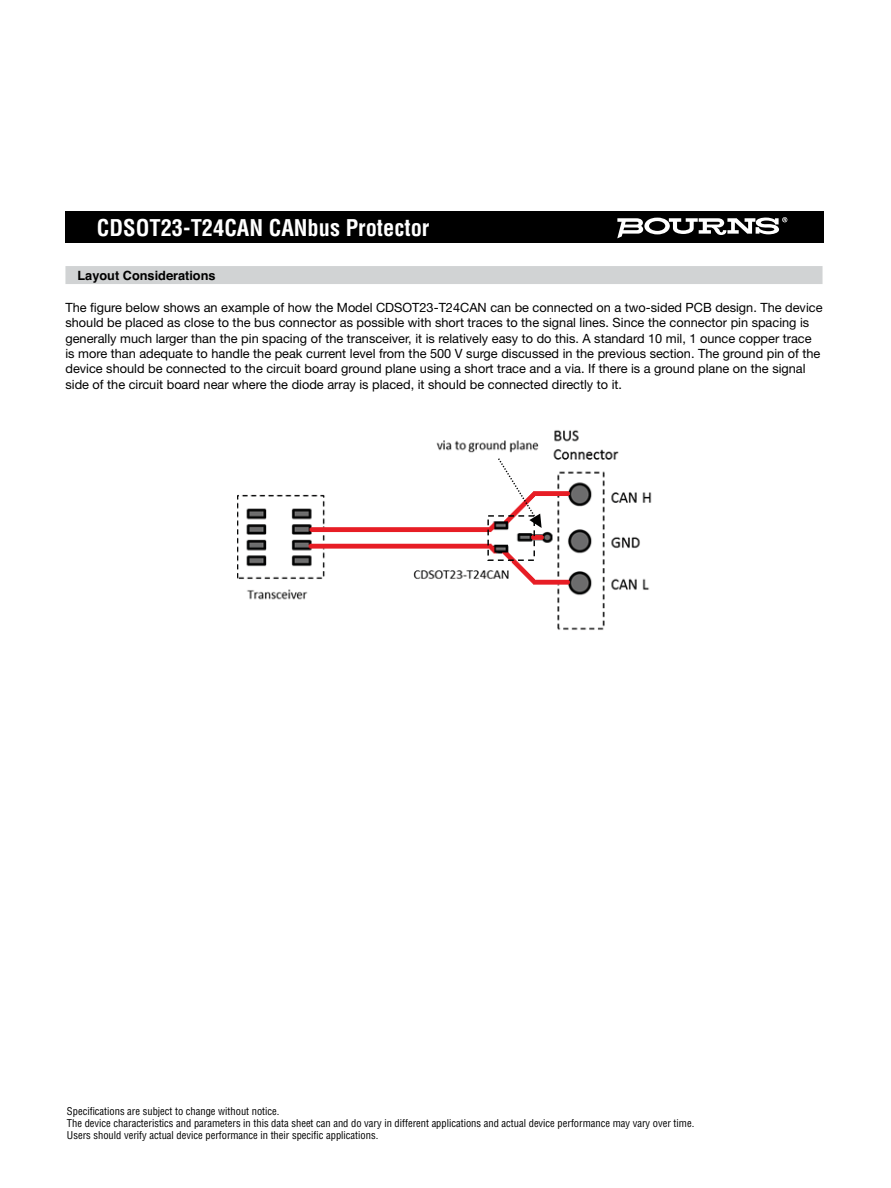
<style>
.page{position:relative;width:891px;height:1188px;background:#fff}
.page>*{position:absolute;margin:0;border:0;box-sizing:border-box;transform-origin:0 0}
.t1{font:700 condensed 22.5px "Helvetica";color:#fff}
.t2{font:12.75px/15.3px "Helvetica Neue";color:#000}
.t3{font:700 12.75px "Helvetica";color:#000}
.t4{font:condensed 10.5px/12px "Helvetica";color:#000}
</style>
<div class="page">
<div style="left:65px;top:212px;width:759px;height:31px;background:#000"></div>
<svg style="left:617px;top:217px;width:170px;height:21px"></svg>
<div style="left:65px;top:266px;width:758px;height:18px;background:#d1d3d4"></div>
<img style="left:238px;top:430px;width:414px;height:200px">
<svg style="left:497px;top:457px;width:45px;height:71px"></svg>
<div style="left:487px;top:515px;width:48px;height:46px;border:1px dashed #010202"></div>
<h1 class="t1" style="left:97px;top:219px;width:334px">CDSOT23-T24CAN CANbus Protector</h1>
<p class="t3" style="left:77px;top:270px;width:140px">Layout Considerations</p>
<p class="t2" style="left:65px;top:301px;width:759px">The figure below shows an example of how the Model CDSOT23-T24CAN can be connected on a two-sided PCB design. The device should be placed as close to the bus connector as possible with short traces to the signal lines. Since the connector pin spacing is generally much larger than the pin spacing of the transceiver, it is relatively easy to do this. A standard 10 mil, 1 ounce copper trace is more than adequate to handle the peak current level from the 500 V surge discussed in the previous section. The ground pin of the device should be connected to the circuit board ground plane using a short trace and a via. If there is a ground plane on the signal side of the circuit board near where the diode array is placed, it should be connected directly to it.</p>
<p class="t4" style="left:67px;top:1106px;width:629px">Specifications are subject to change without notice.<br>The device characteristics and parameters in this data sheet can and do vary in different applications and actual device performance may vary over time.<br>Users should verify actual device performance in their specific applications.</p>
</div>
